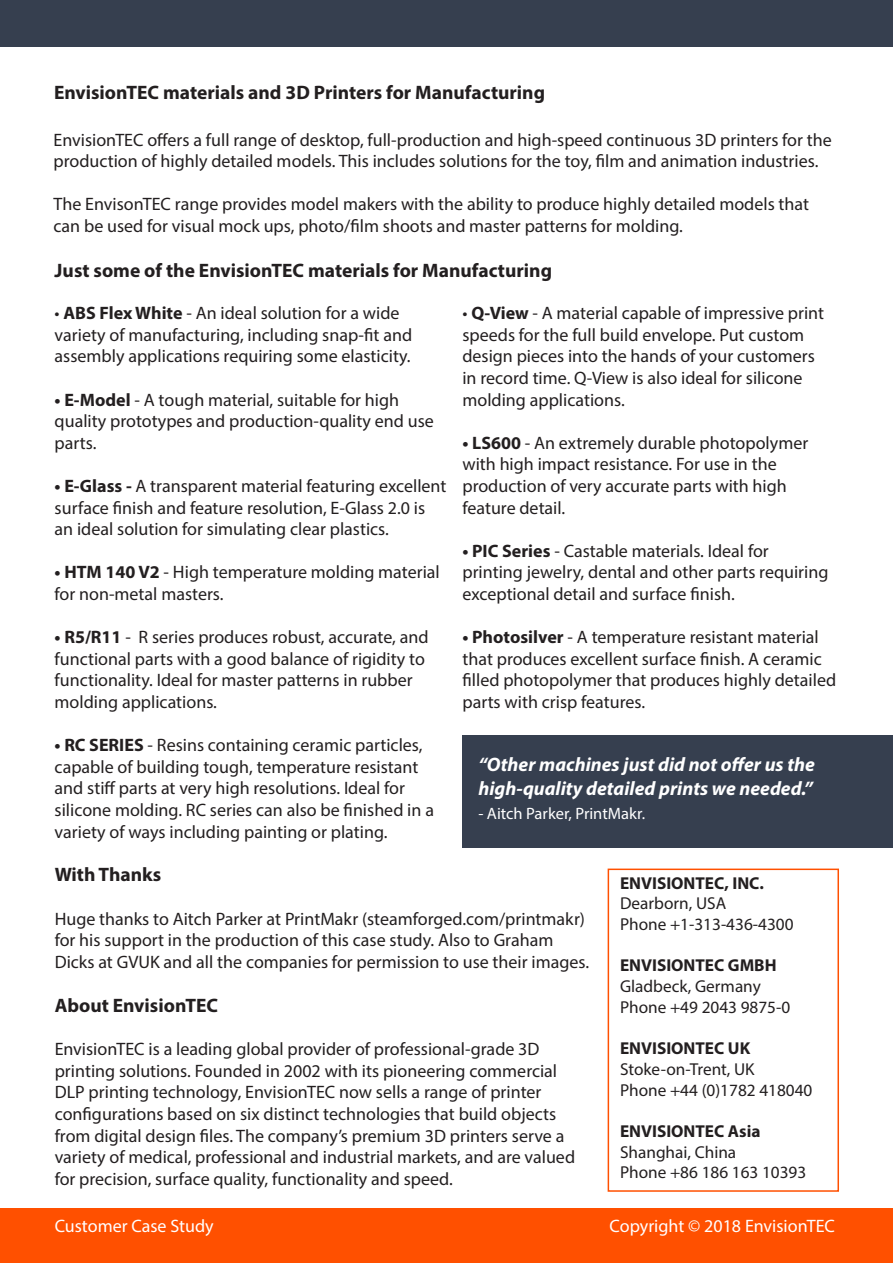
<style>
.page{position:relative;width:893px;height:1263px;background:#fff}
.page>*{position:absolute;margin:0;border:0;box-sizing:border-box;transform-origin:0 0}
.t1{font:700 19.5px "Myriad Pro";color:#231f20}
.t2{font:italic 700 19.5px/24px "Myriad Pro";color:#fff}
.t3{font:18px/21.6px "Myriad Pro";color:#231f20}
.t4{font:18px "Myriad Pro";color:#fff}
.t5{font:17.25px/20.7px "Myriad Pro";color:#231f20}
.t6{font:700 17.25px "Myriad Pro";color:#231f20}
.t7{font:16.5px "Myriad Pro";color:#fff}
.s1{font-weight:700}
</style>
<div class="page">
<div style="left:0;top:1208px;width:893px;height:55px;background:#ff5000"></div>
<div style="left:0;top:0;width:893px;height:46px;background:#363f4f"></div>
<div style="left:462px;top:736px;width:431px;height:112px;background:#363f4f"></div>
<div style="left:608px;top:868px;width:231px;height:324px;border:2px solid #ff5000"></div>
<p class="t1" style="left:54px;top:80px;width:493px">EnvisionTEC materials and 3D Printers for Manufacturing</p>
<p class="t3" style="left:54px;top:129px;width:780px">EnvisionTEC offers a full range of desktop, full-production and high-speed continuous 3D printers for the production of highly detailed models. This includes solutions for the toy, film and animation industries.</p>
<p class="t3" style="left:54px;top:193px;width:757px">The EnvisonTEC range provides model makers with the ability to produce highly detailed models that can be used for visual mock ups, photo/film shoots and master patterns for molding.</p>
<p class="t1" style="left:55px;top:258px;width:499px">Just some of the EnvisionTEC materials for Manufacturing</p>
<p class="t3" style="left:462px;top:302px;width:363px">• <span class="s1">Q-View</span> - A material capable of impressive print speeds for the full build envelope. Put custom design pieces into the hands of your customers in record time. Q-View is also ideal for silicone molding applications.</p>
<p class="t3" style="left:462px;top:432px;width:347px"><span class="s1">• LS600</span> - An extremely durable photopolymer with high impact resistance. For use in the production of very accurate parts with high feature detail.</p>
<p class="t3" style="left:462px;top:540px;width:368px"><span class="s1">• PIC Series</span> - Castable materials. Ideal for printing jewelry, dental and other parts requiring exceptional detail and surface finish.</p>
<p class="t3" style="left:462px;top:626px;width:375px"><span class="s1">• Photosilver</span> - A temperature resistant material that produces excellent surface finish. A ceramic filled photopolymer that produces highly detailed parts with crisp features.</p>
<p class="t3" style="left:55px;top:302px;width:359px">• <span class="s1">ABS Flex White</span> - An ideal solution for a wide variety of manufacturing, including snap-fit and assembly applications requiring some elasticity.</p>
<p class="t3" style="left:55px;top:388px;width:381px"><span class="s1">• E-Model</span> - A tough material, suitable for high quality prototypes and production-quality end use parts.</p>
<p class="t3" style="left:55px;top:475px;width:393px"><span class="s1">• E-Glass -</span> A transparent material featuring excellent surface finish and feature resolution, E-Glass 2.0 is an ideal solution for simulating clear plastics.</p>
<p class="t3" style="left:55px;top:561px;width:387px"><span class="s1">• HTM 140 V2</span> - High temperature molding material for non-metal masters.</p>
<p class="t3" style="left:55px;top:626px;width:375px"><span class="s1">• R5/R11</span> - R series produces robust, accurate, and functional parts with a good balance of rigidity to functionality. Ideal for master patterns in rubber molding applications.</p>
<p class="t3" style="left:55px;top:734px;width:381px"><span class="s1">• RC SERIES</span> - Resins containing ceramic particles, capable of building tough, temperature resistant and stiff parts at very high resolutions. Ideal for silicone molding. RC series can also be finished in a variety of ways including painting or plating.</p>
<p class="t2" style="left:478px;top:752px;width:338px">“Other machines just did not offer us the high-quality detailed prints we needed.”</p>
<p class="t7" style="left:478px;top:803px;width:168px">- Aitch Parker, PrintMakr.</p>
<p class="t1" style="left:55px;top:862px;width:108px">With Thanks</p>
<p class="t3" style="left:55px;top:907px;width:536px">Huge thanks to Aitch Parker at PrintMakr (steamforged.com/printmakr) for his support in the production of this case study. Also to Graham<br>Dicks at GVUK and all the companies for permission to use their images.</p>
<p class="t1" style="left:55px;top:993px;width:165px">About EnvisionTEC</p>
<p class="t3" style="left:55px;top:1038px;width:522px">EnvisionTEC is a leading global provider of professional-grade 3D printing solutions. Founded in 2002 with its pioneering commercial DLP printing technology, EnvisionTEC now sells a range of printer configurations based on six distinct technologies that build objects from digital design files. The company’s premium 3D printers serve a variety of medical, professional and industrial markets, and are valued for precision, surface quality, functionality and speed.</p>
<p class="t6" style="left:620px;top:871px;width:145px">ENVISIONTEC, INC.</p>
<p class="t5" style="left:620px;top:893px;width:108px">Dearborn, USA</p>
<p class="t5" style="left:620px;top:913px;width:175px">Phone +1-313-436-4300</p>
<p class="t6" style="left:620px;top:954px;width:158px">ENVISIONTEC GMBH</p>
<p class="t5" style="left:620px;top:976px;width:172px">Gladbeck, Germany<br>Phone +49 2043 9875-0</p>
<p class="t5" style="left:620px;top:1038px;width:136px"><span class="s1">ENVISIONTEC UK<br></span>Stoke-on-Trent, UK</p>
<p class="t5" style="left:620px;top:1079px;width:194px">Phone +44 (0)1782 418040</p>
<p class="t6" style="left:620px;top:1120px;width:142px">ENVISIONTEC Asia</p>
<p class="t5" style="left:620px;top:1141px;width:118px">Shanghai, China</p>
<p class="t5" style="left:620px;top:1162px;width:188px">Phone +86 186 163 10393</p>
<p class="t4" style="left:55px;top:1215px;width:161px">Customer Case Study</p>
<p class="t4" style="left:610px;top:1215px;width:227px">Copyright © 2018 EnvisionTEC</p>
</div>
